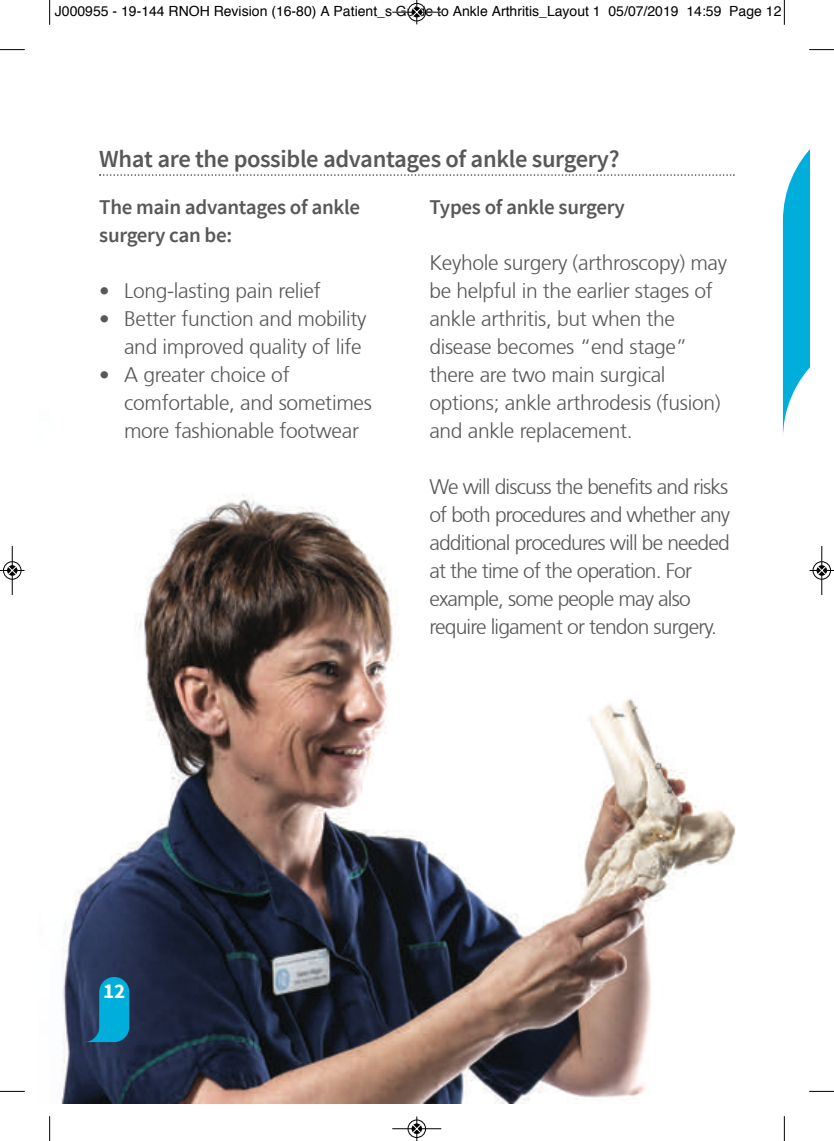
<style>
.page{position:relative;width:834px;height:1141px;background:#fff}
.page>*{position:absolute;margin:0;border:0;box-sizing:border-box;transform-origin:0 0}
.t1{font:600 24.5px "Source Sans Pro";letter-spacing:-.015em;color:#57585a}
.t2{font:300 21px/28px "Frutiger 45";letter-spacing:-.015em;color:#57585a}
.t3{font:300 21px/28px "Frutiger 45";letter-spacing:-.04em;color:#57585a}
.t4{font:600 21px/28px "Source Sans Pro";letter-spacing:-.015em;color:#57585a}
.t5{font:700 21px "Source Sans Pro";color:#fff}
.t6{font:14px "Helvetica";color:#000}
</style>
<div class="page">
<img style="left:61px;top:493px;width:675px;height:610px">
<svg style="left:84px;top:977px;width:45px;height:65px"></svg>
<svg style="left:99px;top:174px;width:635px;height:2px"></svg>
<svg style="left:782px;top:150px;width:27px;height:287px"></svg>
<svg style="left:49px;top:0;width:1px;height:25px"></svg>
<svg style="left:0;top:49px;width:25px;height:1px"></svg>
<svg style="left:783px;top:0;width:1px;height:25px"></svg>
<svg style="left:809px;top:49px;width:24px;height:1px"></svg>
<svg style="left:49px;top:1116px;width:1px;height:25px"></svg>
<svg style="left:0;top:1091px;width:25px;height:1px"></svg>
<svg style="left:783px;top:1116px;width:1px;height:25px"></svg>
<svg style="left:809px;top:1091px;width:24px;height:1px"></svg>
<div style="left:407px;top:3px;width:19px;height:19px;border:1px solid #fff;border-radius:50%"></div>
<hr style="left:392px;top:12px;width:49px;height:1px;background:#000">
<div style="left:408px;top:3px;width:17px;height:18px;border:1px solid #000;border-radius:50%"></div>
<svg style="left:412px;top:0;width:9px;height:24px"></svg>
<div style="left:407px;top:1119px;width:19px;height:19px;border:1px solid #fff;border-radius:50%"></div>
<hr style="left:392px;top:1128px;width:49px;height:1px;background:#000">
<div style="left:408px;top:1120px;width:17px;height:18px;border:1px solid #000;border-radius:50%"></div>
<svg style="left:412px;top:1116px;width:9px;height:25px"></svg>
<div style="left:3px;top:561px;width:19px;height:19px;border:1px solid #fff;border-radius:50%"></div>
<hr style="left:12px;top:546px;width:1px;height:49px;background:#000">
<div style="left:3px;top:561px;width:18px;height:18px;border:1px solid #000;border-radius:50%"></div>
<svg style="left:0;top:566px;width:24px;height:9px"></svg>
<div style="left:812px;top:561px;width:19px;height:19px;border:1px solid #fff;border-radius:50%"></div>
<hr style="left:821px;top:546px;width:1px;height:49px;background:#000">
<div style="left:812px;top:561px;width:18px;height:18px;border:1px solid #000;border-radius:50%"></div>
<svg style="left:809px;top:566px;width:24px;height:9px"></svg>
<p class="t6" style="left:55px;top:5px;width:728px">J000955 - 19-144 RNOH Revision (16-80) A Patient_s Guide to Ankle Arthritis_Layout 1 05/07/2019 14:59 Page 12</p>
<p class="t1" style="left:99px;top:143px;width:521px">What are the possible advantages of ankle surgery?</p>
<p class="t4" style="left:99px;top:193px;width:262px">The main advantages of ankle surgery can be:</p>
<p class="t2" style="left:99px;top:277px;width:223px">• Long-lasting pain relief</p>
<p class="t2" style="left:99px;top:305px;width:269px;text-align:right">• Better function and mobility and improved quality of life</p>
<p class="t2" style="left:124px;top:361px;width:249px;text-indent:-25px">• A greater choice of comfortable, and sometimes more fashionable footwear</p>
<p class="t4" style="left:429px;top:193px;width:197px">Types of ankle surgery</p>
<p class="t2" style="left:429px;top:249px;width:299px">Keyhole surgery (arthroscopy) may be helpful in the earlier stages of ankle arthritis, but when the disease becomes “end stage” there are two main surgical options; ankle arthrodesis (fusion) and ankle replacement.</p>
<p class="t3" style="left:429px;top:473px;width:302px">We will discuss the benefits and risks of both procedures and whether any additional procedures will be needed at the time of the operation. For example, some people may also require ligament or tendon surgery.</p>
<p class="t5" style="left:103px;top:977px;width:24px">12</p>
</div>
